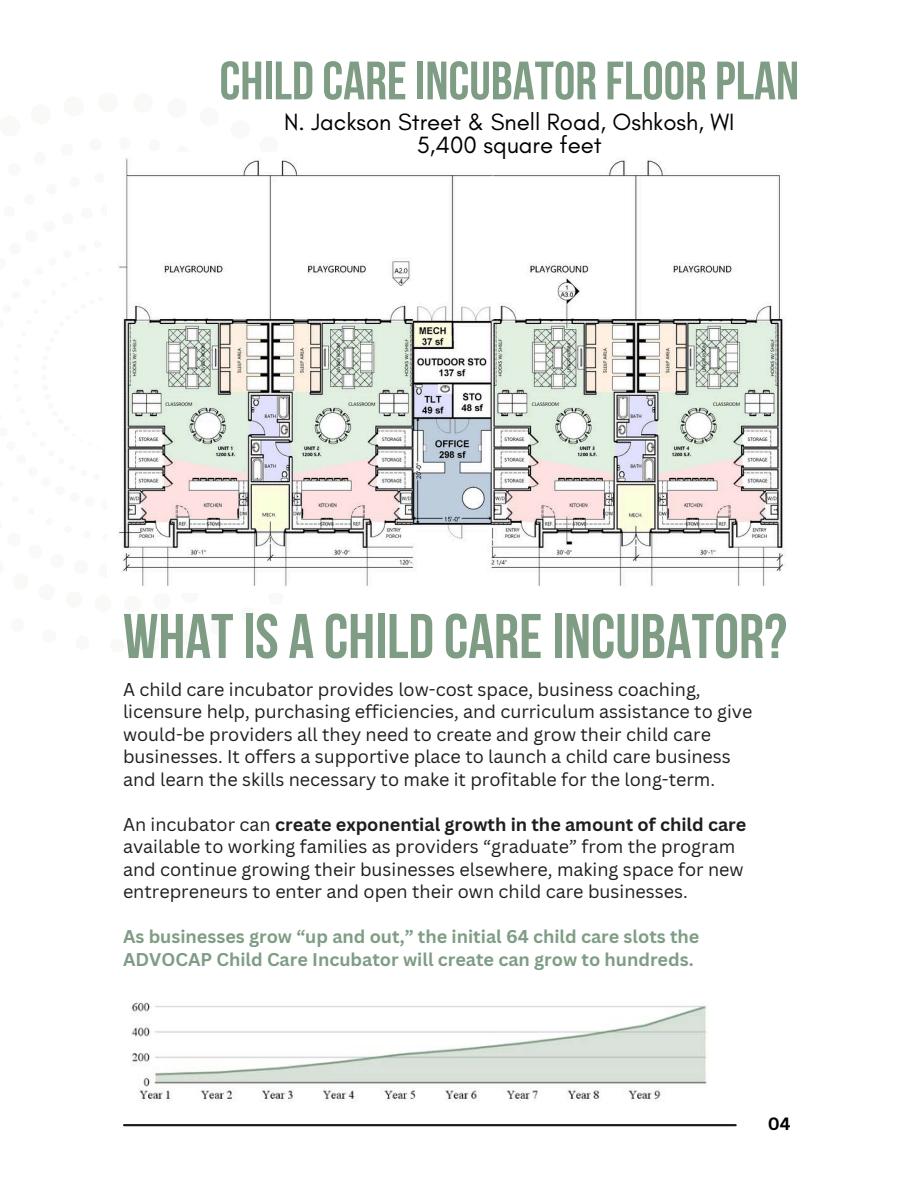
<style>
.page{position:relative;width:918px;height:1188px;background:#fff}
.page>*{position:absolute;margin:0;border:0;box-sizing:border-box;transform-origin:0 0}
.t1{font:700 63px "Bebas Neue";color:#7e9d84}
.t2{font:700 54px "Bebas Neue";color:#7e9d84}
.t3{font:24px/23.7px "Glacial Indifference";color:#000;text-align:center}
.t4{font:18px/22.5px "Canva Sans";color:#1e1e1e}
.t5{font:700 18px/22.5px "Canva Sans";color:#7e9d84}
.t6{font:700 17.4px "Canva Sans";color:#000}
.s1{font-weight:700}
</style>
<div class="page">
<hr style="left:124px;top:1124px;width:612px;height:2px;background:#1e1e1e">
<img style="left:118px;top:157px;width:668px;height:430px">
<img style="left:131px;top:1002px;width:577px;height:100px">
<p class="t2" style="left:220px;top:59px;width:581px">CHILD CARE INCUBATOR FLOOR PLAN</p>
<p class="t3" style="left:284px;top:109px;width:452px">N. Jackson Street &amp; Snell Road, Oshkosh, WI<br>5,400 square feet</p>
<h2 class="t1" style="left:123px;top:611px;width:666px">WHAT IS A CHILD CARE INCUBATOR?</h2>
<h3 class="t4" style="left:123px;top:678px;width:631px">A child care incubator provides low-cost space, business coaching, licensure help, purchasing efficiencies, and curriculum assistance to give would-be providers all they need to create and grow their child care businesses. It offers a supportive place to launch a child care business and learn the skills necessary to make it profitable for the long-term.</h3>
<p class="t4" style="left:123px;top:813px;width:625px">An incubator can <span class="s1">create exponential growth in the amount of child care </span>available to working families as providers “graduate” from the program and continue growing their businesses elsewhere, making space for new entrepreneurs to enter and open their own child care businesses.</p>
<p class="t5" style="left:123px;top:925px;width:578px">As businesses grow “up and out,” the initial 64 child care slots the<br>ADVOCAP Child Care Incubator will create can grow to hundreds.</p>
<h1 class="t6" style="left:768px;top:1112px;width:24px">04</h1>
</div>
